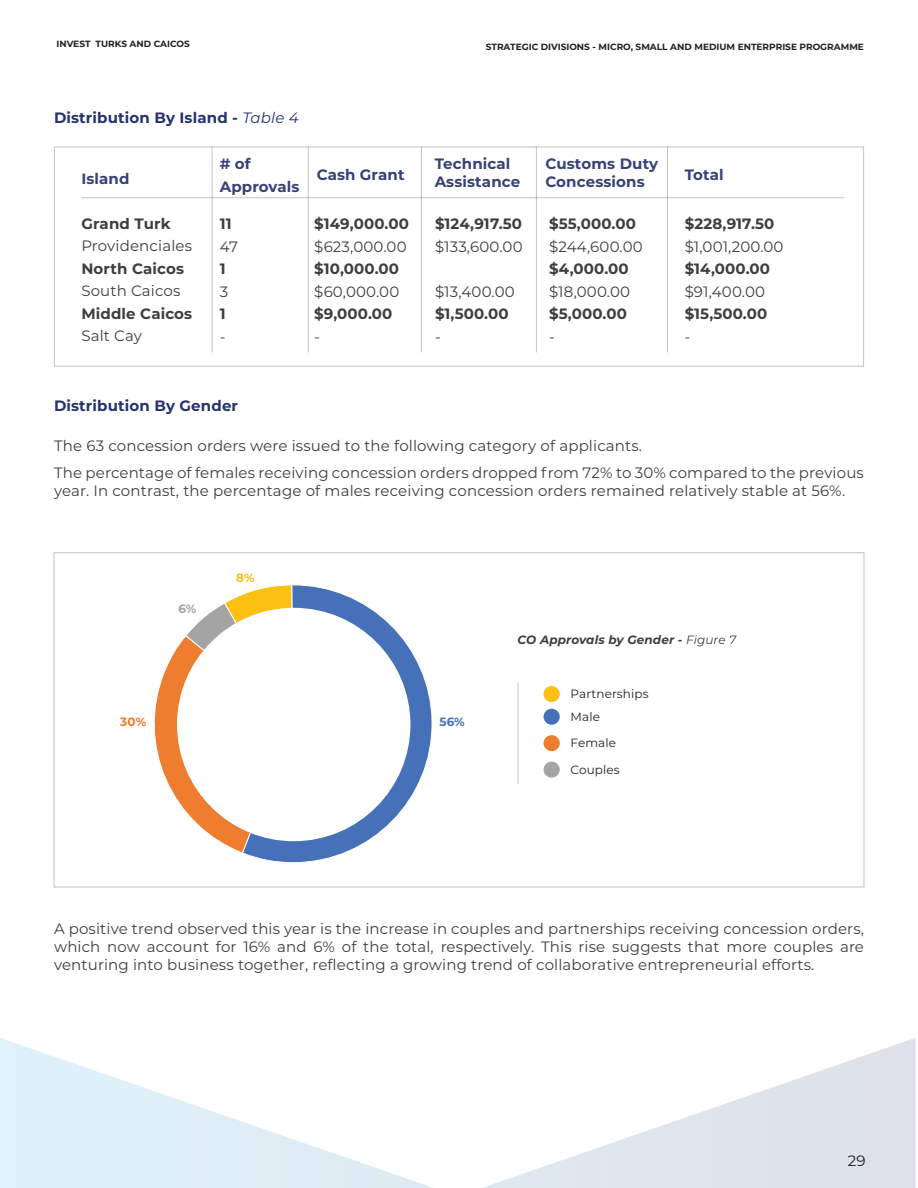
<style>
.page{position:relative;width:918px;height:1188px;background:#fff}
.page>*{position:absolute;margin:0;border:0;box-sizing:border-box;transform-origin:0 0}
.t1{font:15px/18px "Montserrat";letter-spacing:.01em;color:#3e3e3f}
.t2{font:700 15px "Montserrat";letter-spacing:.01em;color:#3e3e3f}
.t3{font:700 15px/18px "Montserrat";letter-spacing:.01em;color:#364178}
.t4{font:700 15px "Montserrat";letter-spacing:.01em;color:#243370}
.t5{font:15px "Montserrat";color:#231f20}
.t6{font:12px/25.3px "Montserrat";letter-spacing:.01em;color:#231f20}
.t7{font:italic 700 12px "Montserrat";letter-spacing:.01em;color:#3e3e3f}
.t8{font:700 12px "Montserrat";color:#ef7d2e}
.t9{font:700 12px "Montserrat";color:#4471b8}
.t10{font:700 12px "Montserrat";color:#fcc012}
.t11{font:700 12px "Montserrat";color:#a3a4a4}
.t12{font:700 9px "Montserrat";color:#231f20}
.s1{font-weight:400;font-style:italic}
.s2{font-weight:400}
</style>
<div class="page">
<svg style="left:0;top:1038px;width:916px;height:150px"></svg>
<hr style="left:212px;top:147px;width:1px;height:205px;background:#243370">
<hr style="left:81px;top:197px;width:764px;height:1px;background:#243370">
<hr style="left:308px;top:147px;width:1px;height:205px;background:#243370">
<hr style="left:421px;top:147px;width:1px;height:205px;background:#243370">
<hr style="left:536px;top:147px;width:1px;height:205px;background:#243370">
<hr style="left:667px;top:147px;width:1px;height:205px;background:#243370">
<svg style="left:247px;top:585px;width:185px;height:278px"></svg>
<svg style="left:154px;top:584px;width:140px;height:270px"></svg>
<div style="left:178px;top:609px;width:232px;height:231px;background:#fff;border-radius:50%"></div>
<hr style="left:518px;top:683px;width:1px;height:101px;background:#243370">
<div style="left:544px;top:709px;width:16px;height:16px;background:#4471b8;border-radius:50%"></div>
<div style="left:544px;top:735px;width:16px;height:16px;background:#ef7d2e;border-radius:50%"></div>
<div style="left:544px;top:762px;width:16px;height:16px;background:#a3a4a4;border-radius:50%"></div>
<div style="left:544px;top:686px;width:16px;height:16px;background:#fcc012;border-radius:50%"></div>
<p class="t12" style="left:57px;top:37px;width:135px">INVEST TURKS AND CAICOS</p>
<p class="t4" style="left:54px;top:106px;width:246px">Distribution By Island - <span class="s1">Table 4</span></p>
<p class="t3" style="left:81px;top:169px;width:50px">Island</p>
<p class="t2" style="left:81px;top:212px;width:91px">Grand Turk</p>
<p class="t1" style="left:81px;top:236px;width:112px">Providenciales</p>
<p class="t2" style="left:81px;top:257px;width:104px">North Caicos</p>
<p class="t1" style="left:81px;top:281px;width:101px">South Caicos</p>
<p class="t2" style="left:81px;top:302px;width:112px">Middle Caicos</p>
<p class="t1" style="left:81px;top:326px;width:62px">Salt Cay</p>
<p class="t3" style="left:220px;top:152px;width:81px;line-height:22.5px"># of<br>Approvals</p>
<p class="t3" style="left:317px;top:165px;width:89px">Cash Grant</p>
<p class="t2" style="left:220px;top:213px;width:13px">11</p>
<p class="t1" style="left:220px;top:237px;width:20px">47</p>
<p class="t2" style="left:220px;top:258px;width:7px">1</p>
<p class="t1" style="left:220px;top:282px;width:10px">3</p>
<p class="t2" style="left:220px;top:303px;width:7px">1</p>
<p class="t1" style="left:220px;top:327px;width:7px">-</p>
<p class="t2" style="left:314px;top:213px;width:96px">$149,000.00</p>
<p class="t1" style="left:314px;top:237px;width:94px">$623,000.00</p>
<p class="t2" style="left:314px;top:258px;width:86px">$10,000.00</p>
<p class="t1" style="left:314px;top:282px;width:86px">$60,000.00</p>
<p class="t2" style="left:314px;top:303px;width:80px">$9,000.00</p>
<p class="t1" style="left:314px;top:327px;width:7px">-</p>
<p class="t12" style="left:486px;top:40px;width:380px">STRATEGIC DIVISIONS - MICRO, SMALL AND MEDIUM ENTERPRISE PROGRAMME</p>
<p class="t3" style="left:435px;top:154px;width:87px">Technical<br>Assistance</p>
<p class="t2" style="left:435px;top:213px;width:89px">$124,917.50</p>
<p class="t1" style="left:435px;top:237px;width:89px">$133,600.00</p>
<p class="t1" style="left:435px;top:282px;width:81px">$13,400.00</p>
<p class="t2" style="left:435px;top:303px;width:75px">$1,500.00</p>
<p class="t1" style="left:435px;top:327px;width:7px">-</p>
<p class="t3" style="left:545px;top:154px;width:114px">Customs Duty<br>Concessions</p>
<p class="t3" style="left:685px;top:165px;width:41px">Total</p>
<p class="t2" style="left:685px;top:213px;width:91px">$228,917.50</p>
<p class="t1" style="left:685px;top:237px;width:100px">$1,001,200.00</p>
<p class="t2" style="left:685px;top:258px;width:87px">$14,000.00</p>
<p class="t1" style="left:685px;top:282px;width:82px">$91,400.00</p>
<p class="t2" style="left:685px;top:303px;width:84px">$15,500.00</p>
<p class="t1" style="left:685px;top:327px;width:7px">-</p>
<p class="t2" style="left:549px;top:213px;width:88px">$55,000.00</p>
<p class="t1" style="left:549px;top:237px;width:95px">$244,600.00</p>
<p class="t2" style="left:549px;top:258px;width:81px">$4,000.00</p>
<p class="t1" style="left:549px;top:282px;width:83px">$18,000.00</p>
<p class="t2" style="left:549px;top:303px;width:79px">$5,000.00</p>
<p class="t1" style="left:549px;top:327px;width:7px">-</p>
<p class="t4" style="left:54px;top:394px;width:186px">Distribution By Gender</p>
<p class="t1" style="left:54px;top:431px;width:811px;line-height:27px">The 63 concession orders were issued to the following category of applicants.<br>The percentage of females receiving concession orders dropped from 72% to 30% compared to the previous</p>
<p class="t1" style="left:54px;top:481px;width:793px">year. In contrast, the percentage of males receiving concession orders remained relatively stable at 56%.</p>
<p class="t11" style="left:178px;top:600px;width:20px">6%</p>
<p class="t10" style="left:236px;top:569px;width:20px">8%</p>
<p class="t8" style="left:120px;top:713px;width:28px">30%</p>
<p class="t7" style="left:518px;top:631px;width:220px">CO Approvals by Gender - <span class="s2">Figure 7</span></p>
<p class="t6" style="left:571px;top:681px;width:80px">Partnerships</p>
<p class="t9" style="left:439px;top:713px;width:27px">56%</p>
<p class="t6" style="left:571px;top:704px;width:47px">Male<br>Female</p>
<p class="t6" style="left:571px;top:756px;width:51px">Couples</p>
<p class="t1" style="left:54px;top:919px;width:812px;text-align:justify">A positive trend observed this year is the increase in couples and partnerships receiving concession orders, which now account for 16% and 6% of the total, respectively. This rise suggests that more couples are venturing into business together, reflecting a growing trend of collaborative entrepreneurial efforts.</p>
<p class="t5" style="left:848px;top:1150px;width:19px">29</p>
</div>
